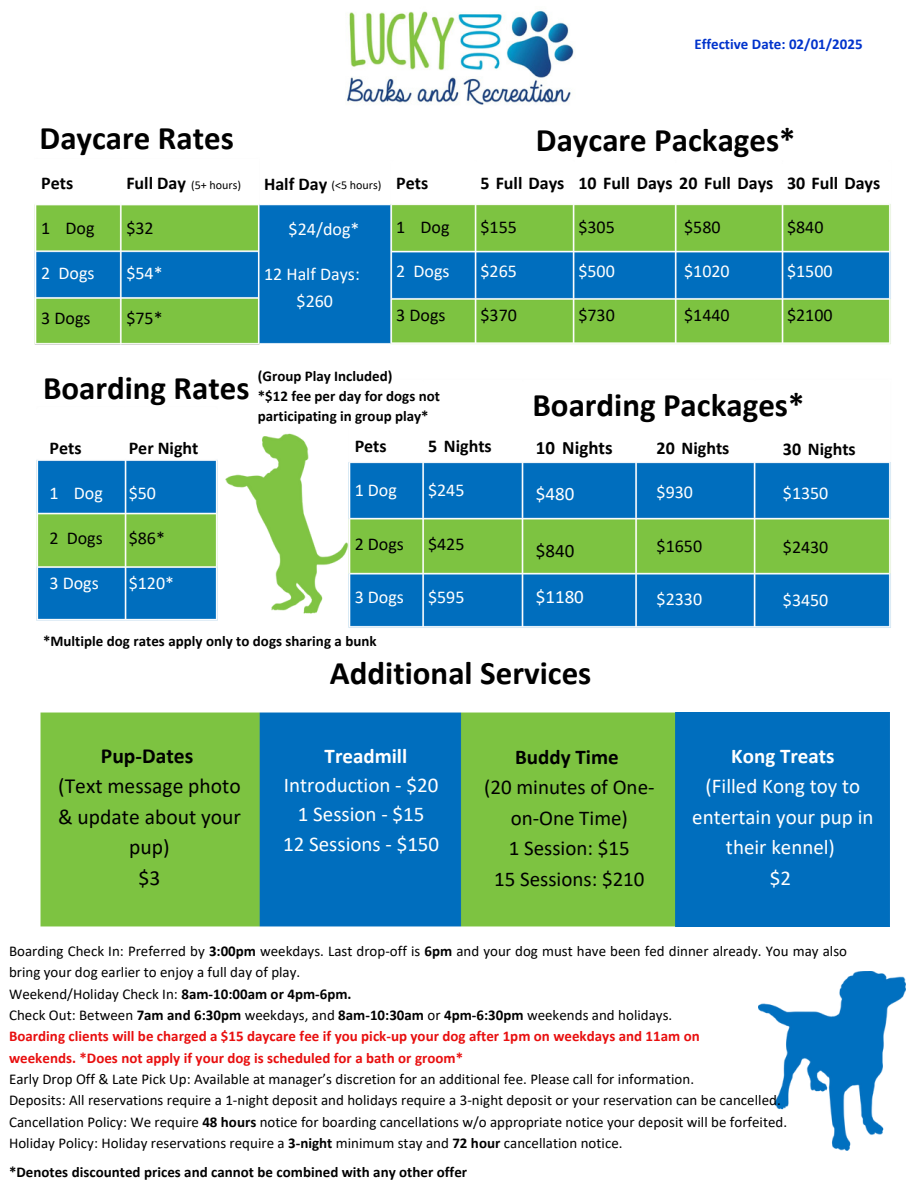
<style>
.page{position:relative;width:918px;height:1188px;background:#fff}
.page>*{position:absolute;margin:0;border:0;box-sizing:border-box;transform-origin:0 0}
.t1{font:700 33px "Calibri";color:#000}
.t2{font:21.6px/30.3px "Calibri";color:#000;text-align:center}
.t3{font:21px/30.3px "Calibri";color:#fff;text-align:center}
.t4{font:21px/30.3px "Calibri";color:#000;text-align:center}
.t5{font:18.9px "Calibri";color:#fff}
.t6{font:700 18.9px "Calibri";color:#000}
.t7{font:18.9px "Calibri";color:#000}
.t8{font:18px/27px "Calibri";color:#fff;text-align:center}
.t9{font:700 18px "Calibri";color:#000}
.t10{font:18px "Calibri";color:#000}
.t11{font:15px/21.3px "Calibri";color:#000}
.t12{font:700 15px/20.2px "Calibri";color:#000}
.t13{font:700 15px "Calibri";color:#03c}
.t14{font:12px "Calibri";color:#000}
.s1{font-weight:700}
.s2{font-weight:700;color:#e80f0f}
</style>
<div class="page">
<img style="left:34px;top:204px;width:857px;height:141px">
<img style="left:346px;top:10px;width:228px;height:95px">
<img style="left:36px;top:460px;width:182px;height:161px">
<img style="left:40px;top:712px;width:644px;height:215px">
<img style="left:348px;top:462px;width:543px;height:166px">
<img style="left:758px;top:972px;width:148px;height:179px">
<img style="left:225px;top:433px;width:126px;height:182px">
<div style="left:676px;top:713px;width:214px;height:214px;background:#006ebe"></div>
<h3 class="t13" style="left:694px;top:38px;width:170px">Effective Date: 02/01/2025</h3>
<h3 class="t1" style="left:40px;top:124px;width:196px">Daycare Rates</h3>
<p class="t9" style="left:41px;top:175px;width:34px">Pets</p>
<p class="t10" style="left:41px;top:220px;width:55px">1 Dog</p>
<p class="t8" style="left:41px;top:261px;width:55px">2 Dogs</p>
<p class="t10" style="left:41px;top:310px;width:51px">3 Dogs</p>
<h1 class="t9" style="left:126px;top:175px;width:61px">Full Day</h1>
<h1 class="t10" style="left:126px;top:220px;width:29px">$32</h1>
<h1 class="t8" style="left:126px;top:261px;width:38px">$54*</h1>
<h1 class="t10" style="left:126px;top:310px;width:38px">$75*</h1>
<p class="t14" style="left:191px;top:180px;width:52px">(5+ hours)</p>
<p class="t9" style="left:264px;top:176px;width:65px">Half Day</p>
<p class="t8" style="left:289px;top:217px;width:72px">$24/dog*</p>
<p class="t8" style="left:264px;top:262px;width:97px">12 Half Days: $260</p>
<h3 class="t14" style="left:331px;top:180px;width:52px">(&lt;5 hours)</h3>
<h3 class="t9" style="left:396px;top:175px;width:34px">Pets</h3>
<h3 class="t10" style="left:396px;top:219px;width:55px">1 Dog</h3>
<h3 class="t8" style="left:396px;top:259px;width:55px">2 Dogs</h3>
<h3 class="t10" style="left:396px;top:307px;width:51px">3 Dogs</h3>
<h3 class="t1" style="left:536px;top:126px;width:261px">Daycare Packages*</h3>
<h3 class="t9" style="left:480px;top:175px;width:85px">5 Full Days</h3>
<h3 class="t10" style="left:480px;top:219px;width:38px">$155</h3>
<h3 class="t8" style="left:480px;top:259px;width:38px">$265</h3>
<h3 class="t10" style="left:480px;top:307px;width:38px">$370</h3>
<p class="t9" style="left:578px;top:175px;width:197px">10 Full Days 20 Full Days</p>
<p class="t10" style="left:578px;top:219px;width:38px">$305</p>
<p class="t10" style="left:684px;top:219px;width:38px">$580</p>
<p class="t8" style="left:578px;top:259px;width:38px">$500</p>
<p class="t8" style="left:684px;top:259px;width:47px">$1020</p>
<p class="t10" style="left:578px;top:307px;width:38px">$730</p>
<p class="t10" style="left:684px;top:307px;width:47px">$1440</p>
<h3 class="t9" style="left:787px;top:175px;width:95px">30 Full Days</h3>
<h3 class="t10" style="left:787px;top:219px;width:38px">$840</h3>
<h3 class="t8" style="left:787px;top:259px;width:47px">$1500</h3>
<h3 class="t10" style="left:787px;top:307px;width:47px">$2100</h3>
<h1 class="t1" style="left:43px;top:374px;width:208px">Boarding Rates</h1>
<h4 class="t9" style="left:50px;top:440px;width:34px">Pets</h4>
<h4 class="t8" style="left:50px;top:481px;width:55px">1 Dog</h4>
<h4 class="t10" style="left:50px;top:530px;width:55px">2 Dogs</h4>
<h4 class="t8" style="left:50px;top:571px;width:51px">3 Dogs</h4>
<h1 class="t9" style="left:129px;top:440px;width:71px">Per Night</h1>
<h1 class="t8" style="left:129px;top:481px;width:29px">$50</h1>
<h1 class="t10" style="left:129px;top:530px;width:38px">$86*</h1>
<h1 class="t8" style="left:129px;top:571px;width:47px">$120*</h1>
<h3 class="t12" style="left:258px;top:367px;width:184px">(Group Play Included)<br>*$12 fee per day for dogs not participating in group play*</h3>
<h3 class="t9" style="left:355px;top:439px;width:34px">Pets</h3>
<h3 class="t8" style="left:355px;top:478px;width:44px">1 Dog</h3>
<h3 class="t10" style="left:355px;top:537px;width:51px">2 Dogs</h3>
<p class="t8" style="left:355px;top:585px;width:51px">3 Dogs</p>
<p class="t9" style="left:428px;top:439px;width:65px">5 Nights</p>
<p class="t8" style="left:428px;top:478px;width:38px">$245</p>
<h3 class="t10" style="left:428px;top:537px;width:38px">$425</h3>
<h3 class="t8" style="left:428px;top:585px;width:38px">$595</h3>
<h3 class="t1" style="left:533px;top:391px;width:273px">Boarding Packages*</h3>
<h3 class="t6" style="left:536px;top:439px;width:78px">10 Nights</h3>
<h3 class="t5" style="left:536px;top:486px;width:40px">$480</h3>
<h4 class="t7" style="left:536px;top:542px;width:40px">$840</h4>
<h4 class="t5" style="left:536px;top:589px;width:49px">$1180</h4>
<h3 class="t9" style="left:657px;top:440px;width:74px">20 Nights</h3>
<h3 class="t8" style="left:657px;top:480px;width:38px">$930</h3>
<h3 class="t10" style="left:657px;top:538px;width:47px">$1650</h3>
<h3 class="t8" style="left:657px;top:587px;width:47px">$2330</h3>
<h4 class="t9" style="left:783px;top:442px;width:74px">30 Nights</h4>
<h4 class="t8" style="left:783px;top:481px;width:47px">$1350</h4>
<h1 class="t10" style="left:783px;top:540px;width:47px">$2430</h1>
<p class="t8" style="left:783px;top:588px;width:47px">$3450</p>
<h3 class="t12" style="left:43px;top:632px;width:335px">*Multiple dog rates apply only to dogs sharing a bunk</h3>
<h3 class="t1" style="left:330px;top:659px;width:263px">Additional Services</h3>
<h1 class="t2" style="left:58px;top:742px;width:185px"><span class="s1">Pup-Dates<br></span>(Text message photo &amp; update about your pup)<br>$3</h1>
<p class="t3" style="left:283px;top:743px;width:158px;line-height:29.2px"><span class="s1">Treadmill<br></span>Introduction - $20<br>1 Session - $15<br>12 Sessions - $150</p>
<h3 class="t4" style="left:484px;top:744px;width:172px"><span class="s1">Buddy Time<br></span>(20 minutes of One&shy;on-One Time)<br>1 Session: $15<br>15 Sessions: $210</h3>
<h3 class="t3" style="left:692px;top:743px;width:183px"><span class="s1">Kong Treats<br></span>(Filled Kong toy to entertain your pup in their kennel)<br>$2</h3>
<h3 class="t11" style="left:9px;top:941px;width:840px">Boarding Check In: Preferred by <span class="s1">3:00pm</span> weekdays. Last drop-off is <span class="s1">6pm</span> and your dog must have been fed dinner already. You may also bring your dog earlier to enjoy a full day of play.<br>Weekend/Holiday Check In: <span class="s1">8am-10:00am or 4pm-6pm.<br></span>Check Out: Between <span class="s1">7am and 6:30pm</span> weekdays, and <span class="s1">8am-10:30am</span> or <span class="s1">4pm-6:30pm</span> weekends and holidays.<br><span class="s2">Boarding clients will be charged a $15 daycare fee if you pick-up your dog after 1pm on weekdays and 11am on<br>weekends. *Does not apply if your dog is scheduled for a bath or groom*<br></span>Early Drop Off &amp; Late Pick Up: Available at manager’s discretion for an additional fee. Please call for information.<br>Deposits: All reservations require a 1-night deposit and holidays require a 3-night deposit or your reservation can be cancelled.<br>Cancellation Policy: We require <span class="s1">48 hours</span> notice for boarding cancellations w/o appropriate notice your deposit will be forfeited.<br>Holiday Policy: Holiday reservations require a <span class="s1">3-night</span> minimum stay and <span class="s1">72 hour</span> cancellation notice.</h3>
<h3 class="t12" style="left:9px;top:1164px;width:460px">*Denotes discounted prices and cannot be combined with any other offer</h3>
</div>
